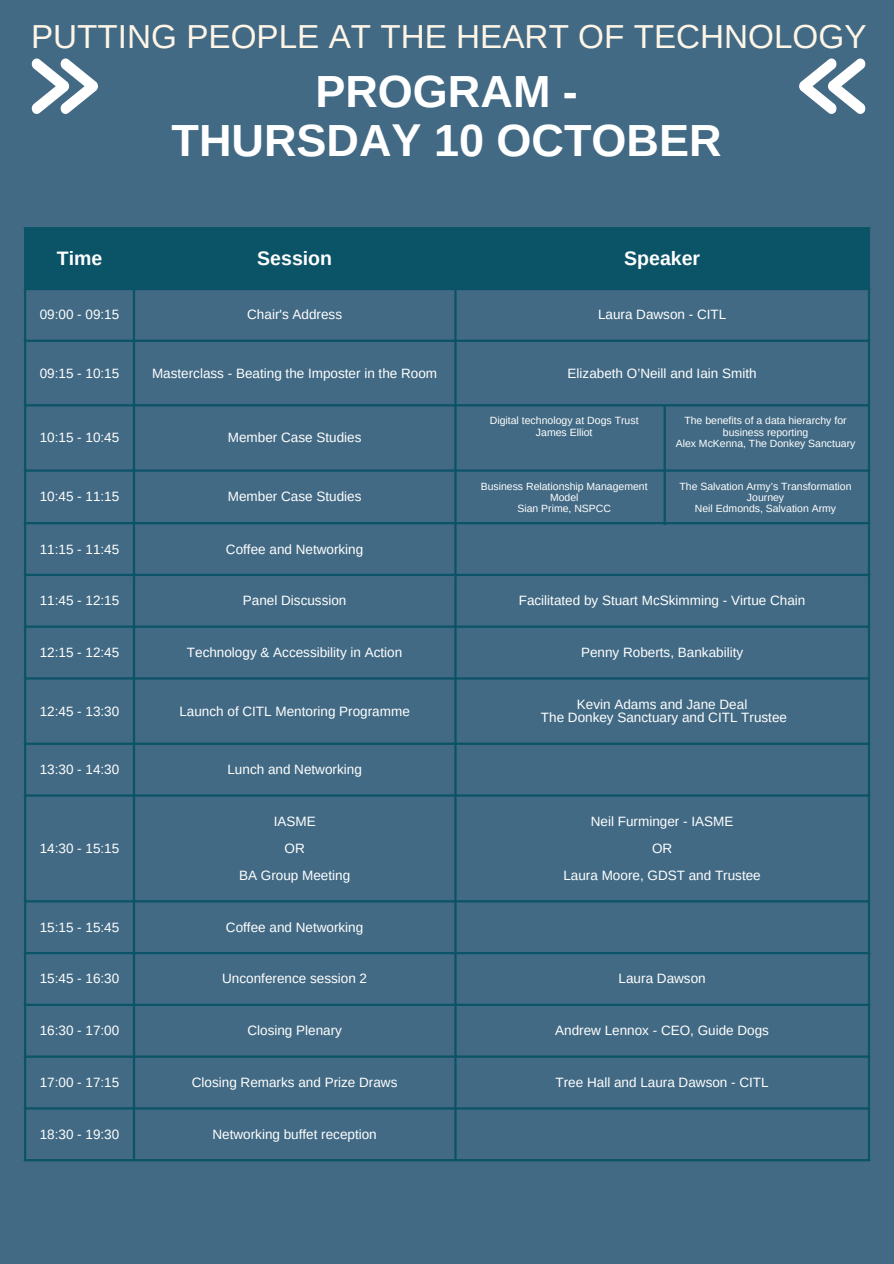
<style>
.page{position:relative;width:894px;height:1264px;background:#fff}
.page>*{position:absolute;margin:0;border:0;box-sizing:border-box;transform-origin:0 0}
.t1{font:700 45px/48.3px "Arimo";color:#fff;text-align:center}
.t2{font:33.3px "Arimo";color:#fef5e7}
.t3{font:700 19.5px "Arimo";color:#fff}
.t4{font:13.5px "Arimo";color:#fff}
.t5{font:10.5px/11.4px "Arimo";color:#fff;text-align:center}
</style>
<div class="page">
<div style="left:0;top:0;width:893px;height:1263px;background:#426a84"></div>
<div style="left:26px;top:229px;width:841px;height:59px;background:#0b5367"></div>
<hr style="left:24px;top:229px;width:2px;height:930px;background:#0b5367">
<hr style="left:133px;top:229px;width:2px;height:930px;background:#0b5367">
<hr style="left:454px;top:229px;width:2px;height:930px;background:#0b5367">
<hr style="left:867px;top:229px;width:2px;height:930px;background:#0b5367">
<hr style="left:24px;top:227px;width:845px;height:2px;background:#0b5367">
<hr style="left:24px;top:288px;width:845px;height:2px;background:#0b5367">
<hr style="left:24px;top:340px;width:845px;height:2px;background:#0b5367">
<hr style="left:24px;top:404px;width:845px;height:2px;background:#0b5367">
<hr style="left:24px;top:469px;width:845px;height:2px;background:#0b5367">
<hr style="left:24px;top:522px;width:845px;height:2px;background:#0b5367">
<hr style="left:24px;top:574px;width:845px;height:2px;background:#0b5367">
<hr style="left:24px;top:625px;width:845px;height:3px;background:#0b5367">
<hr style="left:24px;top:677px;width:845px;height:2px;background:#0b5367">
<hr style="left:24px;top:742px;width:845px;height:3px;background:#0b5367">
<hr style="left:24px;top:794px;width:845px;height:2px;background:#0b5367">
<hr style="left:24px;top:900px;width:845px;height:2px;background:#0b5367">
<hr style="left:24px;top:952px;width:845px;height:2px;background:#0b5367">
<hr style="left:24px;top:1003px;width:845px;height:3px;background:#0b5367">
<hr style="left:24px;top:1055px;width:845px;height:2px;background:#0b5367">
<hr style="left:24px;top:1107px;width:845px;height:2px;background:#0b5367">
<hr style="left:24px;top:1159px;width:845px;height:2px;background:#0b5367">
<hr style="left:663px;top:470px;width:2px;height:55px;background:#0b5367">
<hr style="left:663px;top:405px;width:2px;height:66px;background:#0b5367">
<svg style="left:799px;top:58px;width:66px;height:56px"></svg>
<svg style="left:31px;top:58px;width:66px;height:56px"></svg>
<p class="t2" style="left:31px;top:18px;width:836px">PUTTING PEOPLE AT THE HEART OF TECHNOLOGY</p>
<h2 class="t1" style="left:171px;top:67px;width:551px">PROGRAM -<br>THURSDAY 10 OCTOBER</h2>
<p class="t3" style="left:57px;top:248px;width:47px">Time</p>
<p class="t3" style="left:257px;top:248px;width:76px">Session</p>
<h1 class="t3" style="left:624px;top:248px;width:77px">Speaker</h1>
<p class="t4" style="left:40px;top:307px;width:81px">09:00 - 09:15</p>
<p class="t4" style="left:247px;top:307px;width:96px">Chair's Address</p>
<p class="t4" style="left:598px;top:307px;width:130px">Laura Dawson - CITL</p>
<p class="t4" style="left:40px;top:366px;width:81px">09:15 - 10:15</p>
<p class="t4" style="left:152px;top:366px;width:286px">Masterclass - Beating the Imposter in the Room</p>
<p class="t4" style="left:567px;top:366px;width:190px">Elizabeth O’Neill and Iain Smith</p>
<p class="t4" style="left:40px;top:430px;width:81px">10:15 - 10:45</p>
<p class="t4" style="left:228px;top:430px;width:135px">Member Case Studies</p>
<p class="t4" style="left:40px;top:489px;width:81px">10:45 - 11:15</p>
<p class="t4" style="left:228px;top:489px;width:135px">Member Case Studies</p>
<p class="t5" style="left:489px;top:415px;width:150px">Digital technology at Dogs Trust</p>
<p class="t5" style="left:535px;top:426px;width:58px">James Elliot</p>
<p class="t5" style="left:480px;top:480px;width:168px">Business Relationship Management<br>Model</p>
<p class="t5" style="left:517px;top:503px;width:95px">Sian Prime, NSPCC</p>
<p class="t5" style="left:684px;top:415px;width:164px">The benefits of a data hierarchy for business reporting</p>
<p class="t5" style="left:675px;top:438px;width:181px">Alex McKenna, The Donkey Sanctuary</p>
<p class="t5" style="left:679px;top:480px;width:173px">The Salvation Army’s Transformation<br>Journey</p>
<p class="t5" style="left:694px;top:503px;width:143px">Neil Edmonds, Salvation Army</p>
<p class="t4" style="left:40px;top:541px;width:81px">11:15 - 11:45</p>
<p class="t4" style="left:226px;top:541px;width:139px">Coffee and Networking</p>
<p class="t4" style="left:40px;top:593px;width:81px">11:45 - 12:15</p>
<p class="t4" style="left:243px;top:593px;width:105px">Panel Discussion</p>
<p class="t4" style="left:518px;top:593px;width:288px">Facilitated by Stuart McSkimming - Virtue Chain</p>
<p class="t4" style="left:40px;top:645px;width:81px">12:15 - 12:45</p>
<p class="t4" style="left:187px;top:645px;width:217px">Technology &amp; Accessibility in Action</p>
<p class="t4" style="left:581px;top:645px;width:163px">Penny Roberts, Bankability</p>
<p class="t4" style="left:40px;top:703px;width:81px">12:45 - 13:30</p>
<p class="t4" style="left:179px;top:703px;width:232px">Launch of CITL Mentoring Programme</p>
<p class="t4" style="left:40px;top:762px;width:81px">13:30 - 14:30</p>
<p class="t4" style="left:227px;top:762px;width:136px">Lunch and Networking</p>
<p class="t4" style="left:40px;top:840px;width:81px">14:30 - 15:15</p>
<p class="t4" style="left:273px;top:813px;width:43px">IASME</p>
<p class="t4" style="left:284px;top:840px;width:22px">OR</p>
<p class="t4" style="left:239px;top:867px;width:112px">BA Group Meeting</p>
<p class="t4" style="left:576px;top:696px;width:172px">Kevin Adams and Jane Deal</p>
<p class="t4" style="left:540px;top:710px;width:247px">The Donkey Sanctuary and CITL Trustee</p>
<p class="t4" style="left:590px;top:813px;width:144px">Neil Furminger - IASME</p>
<p class="t4" style="left:652px;top:840px;width:22px">OR</p>
<p class="t4" style="left:563px;top:867px;width:199px">Laura Moore, GDST and Trustee</p>
<p class="t4" style="left:40px;top:919px;width:81px">15:15 - 15:45</p>
<p class="t4" style="left:226px;top:919px;width:139px">Coffee and Networking</p>
<p class="t4" style="left:40px;top:971px;width:81px">15:45 - 16:30</p>
<p class="t4" style="left:222px;top:971px;width:146px">Unconference session 2</p>
<p class="t4" style="left:618px;top:971px;width:89px">Laura Dawson</p>
<p class="t4" style="left:40px;top:1023px;width:81px">16:30 - 17:00</p>
<p class="t4" style="left:247px;top:1023px;width:96px">Closing Plenary</p>
<p class="t4" style="left:555px;top:1023px;width:215px">Andrew Lennox - CEO, Guide Dogs</p>
<p class="t4" style="left:40px;top:1074px;width:81px">17:00 - 17:15</p>
<p class="t4" style="left:192px;top:1074px;width:207px">Closing Remarks and Prize Draws</p>
<p class="t4" style="left:555px;top:1074px;width:214px">Tree Hall and Laura Dawson - CITL</p>
<p class="t4" style="left:40px;top:1126px;width:81px">18:30 - 19:30</p>
<p class="t4" style="left:212px;top:1126px;width:166px">Networking buffet reception</p>
</div>
